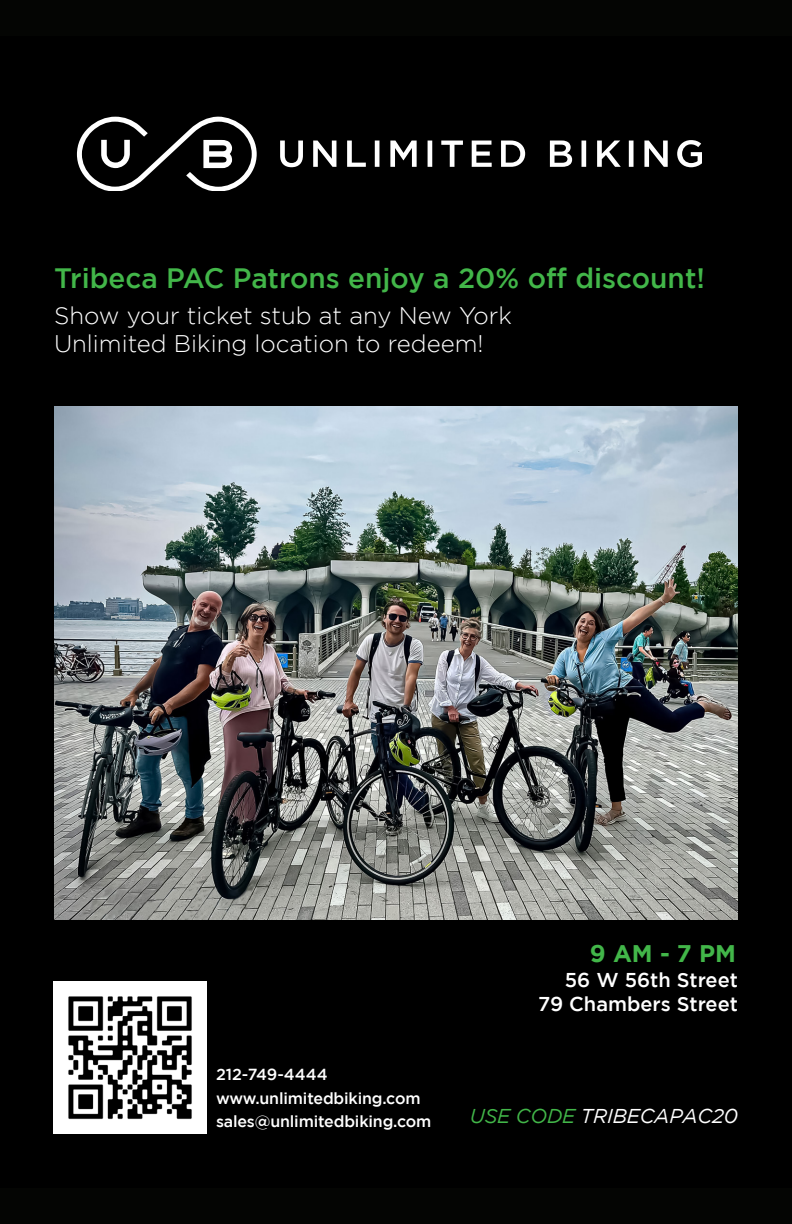
<style>
.page{position:relative;width:792px;height:1224px;background:#040503}
.page>*{position:absolute;margin:0;border:0;box-sizing:border-box;transform-origin:0 0}
.t1{font:500 28px "Gotham";color:#42b649}
.t2{font:300 24px/28.8px "Gotham";color:#fff}
.t3{font:700 24px "Gotham";color:#42b649}
.t4{font:500 20px/24px "Gotham";color:#fff;text-align:right}
.t5{font:italic 20px "Gotham";letter-spacing:-.01em;color:#fff}
.t6{font:500 16px "Gotham";letter-spacing:-.01em;color:#fff}
.s1{color:#42b649}
</style>
<div class="page">
<div style="left:0;top:36px;width:792px;height:1152px;background:#000"></div>
<img style="left:54px;top:406px;width:684px;height:513px">
<svg style="left:77px;top:117px;width:180px;height:74px"></svg>
<svg style="left:280px;top:140px;width:422px;height:27px"></svg>
<img style="left:54px;top:981px;width:153px;height:153px">
<p class="t1" style="left:54px;top:262px;width:652px">Tribeca PAC Patrons enjoy a 20% off discount!</p>
<p class="t2" style="left:54px;top:300px;width:460px">Show your ticket stub at any New York<br>Unlimited Biking location to redeem!</p>
<p class="t6" style="left:216px;top:1065px;width:113px">212-749-4444</p>
<p class="t6" style="left:216px;top:1089px;width:206px">www.unlimitedbiking.com</p>
<p class="t3" style="left:590px;top:940px;width:147px">9 AM - 7 PM</p>
<p class="t4" style="left:538px;top:968px;width:201px">56 W 56th Street<br>79 Chambers Street</p>
<p class="t6" style="left:216px;top:1113px;width:217px">sales@unlimitedbiking.com</p>
<p class="t5" style="left:470px;top:1105px;width:270px"><span class="s1">USE CODE</span> TRIBECAPAC20</p>
</div>
